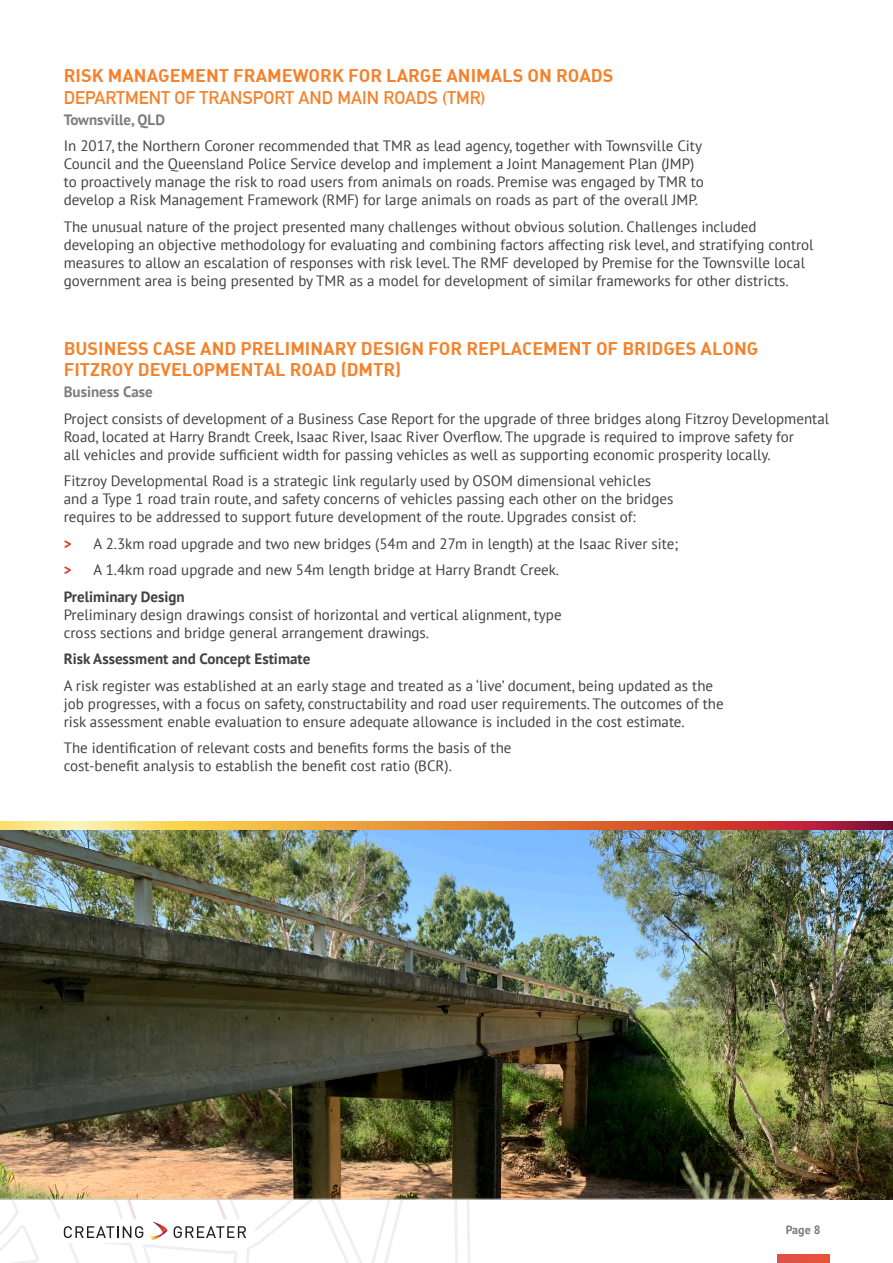
<style>
.page{position:relative;width:893px;height:1263px;background:#fff}
.page>*{position:absolute;margin:0;border:0;box-sizing:border-box;transform-origin:0 0}
.Orange_Sub{font:18px/21.6px "DIN Bold Alternate";color:#f5822b}
.SZ10_Body{font:15px/18px "PT Sans";color:#414042}
.SZ10_Body-2{font:700 15px "PT Sans";color:#414042}
.Orange_Sub-2{font:700 15px "PT Sans";color:#7b7c7f}
.t1{font:700 12px "PT Sans";color:#7b7c7f}
.s1{font-family:"DIN Alternate";font-weight:700}
.s2{font-weight:700;color:#d23827}
.s3{font-weight:700}
</style>
<div class="page">
<img style="left:0;top:830px;width:893px;height:369px">
<svg style="left:0;top:821px;width:893px;height:9px;background:#df8747"></svg>
<div style="left:777px;top:1254px;width:52px;height:9px;background:#e35241"></div>
<svg style="left:0;top:1200px;width:470px;height:63px"></svg>
<hr style="left:0;top:1199px;width:829px;height:1px;background:#dadbdc">
<p class="Orange_Sub" style="left:64px;top:64px;width:551px">RISK MANAGEMENT FRAMEWORK FOR LARGE ANIMALS ON ROADS<br><span class="s1">DEPARTMENT OF TRANSPORT AND MAIN ROADS (TMR)</span></p>
<p class="Orange_Sub-2" style="left:64px;top:109px;width:103px">Townsville, QLD</p>
<p class="SZ10_Body" style="left:64px;top:137px;width:642px">In 2017, the Northern Coroner recommended that TMR as lead agency, together with Townsville City Council and the Queensland Police Service develop and implement a Joint Management Plan (JMP) to proactively manage the risk to road users from animals on roads. Premise was engaged by TMR to develop a Risk Management Framework (RMF) for large animals on roads as part of the overall JMP.</p>
<p class="SZ10_Body" style="left:64px;top:217px;width:751px">The unusual nature of the project presented many challenges without obvious solution. Challenges included developing an objective methodology for evaluating and combining factors affecting risk level, and stratifying control measures to allow an escalation of responses with risk level. The RMF developed by Premise for the Townsville local government area is being presented by TMR as a model for development of similar frameworks for other districts.</p>
<p class="Orange_Sub" style="left:64px;top:337px;width:696px">BUSINESS CASE AND PRELIMINARY DESIGN FOR REPLACEMENT OF BRIDGES ALONG<br>FITZROY DEVELOPMENTAL ROAD (DMTR)</p>
<p class="Orange_Sub-2" style="left:64px;top:382px;width:90px">Business Case</p>
<p class="SZ10_Body" style="left:64px;top:409px;width:767px">Project consists of development of a Business Case Report for the upgrade of three bridges along Fitzroy Developmental<br>Road, located at Harry Brandt Creek, Isaac River, Isaac River Overflow. The upgrade is required to improve safety for<br>all vehicles and provide sufficient width for passing vehicles as well as supporting economic prosperity locally.</p>
<p class="SZ10_Body" style="left:64px;top:472px;width:611px">Fitzroy Developmental Road is a strategic link regularly used by OSOM dimensional vehicles and a Type 1 road train route, and safety concerns of vehicles passing each other on the bridges requires to be addressed to support future development of the route. Upgrades consist of:</p>
<p class="SZ10_Body" style="left:64px;top:534px;width:616px"><span class="s2">&gt;</span> A 2.3km road upgrade and two new bridges (54m and 27m in length) at the Isaac River site;</p>
<p class="SZ10_Body" style="left:64px;top:561px;width:497px"><span class="s2">&gt;</span> A 1.4km road upgrade and new 54m length bridge at Harry Brandt Creek.</p>
<p class="SZ10_Body" style="left:64px;top:587px;width:499px"><span class="s3">Preliminary Design<br></span>Preliminary design drawings consist of horizontal and vertical alignment, type cross sections and bridge general arrangement drawings.</p>
<p class="SZ10_Body-2" style="left:64px;top:649px;width:248px">Risk Assessment and Concept Estimate</p>
<p class="SZ10_Body" style="left:64px;top:676px;width:661px">A risk register was established at an early stage and treated as a ‘live’ document, being updated as the job progresses, with a focus on safety, constructability and road user requirements. The outcomes of the risk assessment enable evaluation to ensure adequate allowance is included in the cost estimate.</p>
<p class="SZ10_Body" style="left:64px;top:739px;width:449px">The identification of relevant costs and benefits forms the basis of the cost-benefit analysis to establish the benefit cost ratio (BCR).</p>
<p class="t1" style="left:786px;top:1222px;width:36px">Page 8</p>
</div>
